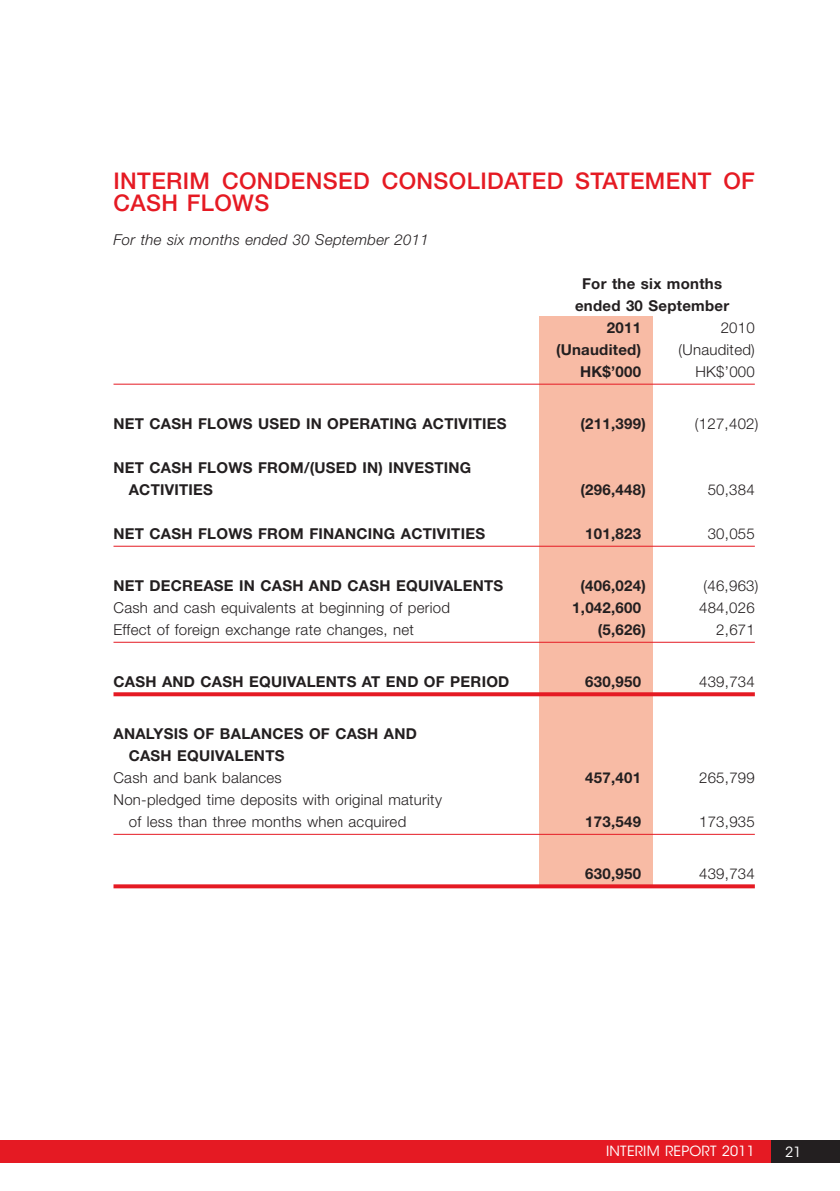
<style>
.page{position:relative;width:840px;height:1191px;background:#fff}
.page>*{position:absolute;margin:0;border:0;box-sizing:border-box;transform-origin:0 0}
.t1{font:500 23px/22px "Helvetica Neue LT Std";letter-spacing:.015em;color:#e51a23}
.t2{font:700 15px/22px "Helvetica Neue LT Std";letter-spacing:.015em;color:#231f20}
.t3{font:300 15px/22px "Helvetica Neue LT Std";letter-spacing:.015em;color:#231f20}
.t4{font:italic 300 15px "Helvetica Neue LT Std";letter-spacing:.015em;color:#231f20}
.t5{font:14px "ITC Avant Garde Std";letter-spacing:.015em;color:#fff}
</style>
<div class="page">
<div style="left:0;top:1140px;width:839px;height:22px;background:#e51a23"></div>
<div style="left:771px;top:1140px;width:68px;height:22px;background:#231f20"></div>
<div style="left:539px;top:317px;width:113px;height:569px;background:#f8bba5"></div>
<hr style="left:113px;top:384px;width:641px;height:1px;background:#e51a23">
<hr style="left:113px;top:546px;width:641px;height:1px;background:#e51a23">
<hr style="left:113px;top:642px;width:641px;height:1px;background:#e51a23">
<svg style="left:113px;top:692px;width:641px;height:4px;background:#e62931"></svg>
<hr style="left:113px;top:834px;width:641px;height:1px;background:#e51a23">
<svg style="left:113px;top:884px;width:641px;height:4px;background:#e72d35"></svg>
<h1 class="t1" style="left:113px;top:170px;width:640px">INTERIM CONDENSED CONSOLIDATED STATEMENT OF<br>CASH FLOWS</h1>
<p class="t4" style="left:113px;top:230px;width:316px">For the six months ended 30 September 2011</p>
<p class="t2" style="left:581px;top:272px;width:141px">For the six months</p>
<p class="t2" style="left:574px;top:294px;width:156px">ended 30 September</p>
<p class="t2" style="left:606px;top:316px;width:36px">2011</p>
<p class="t3" style="left:720px;top:316px;width:36px">2010</p>
<p class="t2" style="left:555px;top:338px;width:87px">(Unaudited)</p>
<p class="t3" style="left:678px;top:338px;width:78px">(Unaudited)</p>
<p class="t2" style="left:579px;top:360px;width:63px">HK$’000</p>
<p class="t3" style="left:695px;top:360px;width:61px">HK$’000</p>
<p class="t2" style="left:113px;top:412px;width:394px">NET CASH FLOWS USED IN OPERATING ACTIVITIES</p>
<p class="t2" style="left:580px;top:412px;width:67px">(211,399 )</p>
<p class="t3" style="left:694px;top:412px;width:65px">(127,402)</p>
<p class="t2" style="left:129px;top:456px;width:344px;text-indent:-15px">NET CASH FLOWS FROM/(USED IN) INVESTING<br>ACTIVITIES</p>
<p class="t2" style="left:580px;top:478px;width:67px">(296,448 )</p>
<p class="t3" style="left:707px;top:478px;width:49px">50,384</p>
<p class="t2" style="left:113px;top:522px;width:373px">NET CASH FLOWS FROM FINANCING ACTIVITIES</p>
<p class="t2" style="left:585px;top:522px;width:57px">101,823</p>
<p class="t3" style="left:707px;top:522px;width:49px">30,055</p>
<p class="t2" style="left:113px;top:574px;width:391px">NET DECREASE IN CASH AND CASH EQUIVALENTS</p>
<p class="t2" style="left:580px;top:574px;width:67px">(406,024 )</p>
<p class="t3" style="left:703px;top:574px;width:56px">(46,963)</p>
<p class="t3" style="left:113px;top:596px;width:338px">Cash and cash equivalents at beginning of period</p>
<p class="t2" style="left:572px;top:596px;width:70px">1,042,600</p>
<p class="t3" style="left:698px;top:596px;width:57px">484,026</p>
<p class="t3" style="left:113px;top:618px;width:302px">Effect of foreign exchange rate changes, net</p>
<p class="t2" style="left:597px;top:618px;width:50px">(5,626 )</p>
<p class="t3" style="left:715px;top:618px;width:40px">2,671</p>
<p class="t2" style="left:113px;top:670px;width:397px">CASH AND CASH EQUIVALENTS AT END OF PERIOD</p>
<p class="t2" style="left:585px;top:670px;width:57px">630,950</p>
<p class="t3" style="left:698px;top:670px;width:57px">439,734</p>
<p class="t2" style="left:129px;top:722px;width:289px;text-indent:-15px">ANALYSIS OF BALANCES OF CASH AND<br>CASH EQUIVALENTS</p>
<p class="t3" style="left:113px;top:766px;width:170px">Cash and bank balances</p>
<p class="t2" style="left:585px;top:766px;width:57px">457,401</p>
<p class="t3" style="left:698px;top:766px;width:57px">265,799</p>
<p class="t3" style="left:129px;top:788px;width:314px;text-indent:-15px">Non-pledged time deposits with original maturity of less than three months when acquired</p>
<p class="t2" style="left:585px;top:810px;width:57px">173,549</p>
<p class="t3" style="left:698px;top:810px;width:57px">173,935</p>
<p class="t2" style="left:585px;top:862px;width:57px">630,950</p>
<p class="t3" style="left:698px;top:862px;width:57px">439,734</p>
<p class="t5" style="left:605px;top:1142px;width:139px">INTERIM REPORT 2011</p>
<p class="t5" style="left:784px;top:1143px;width:13px">21</p>
</div>
